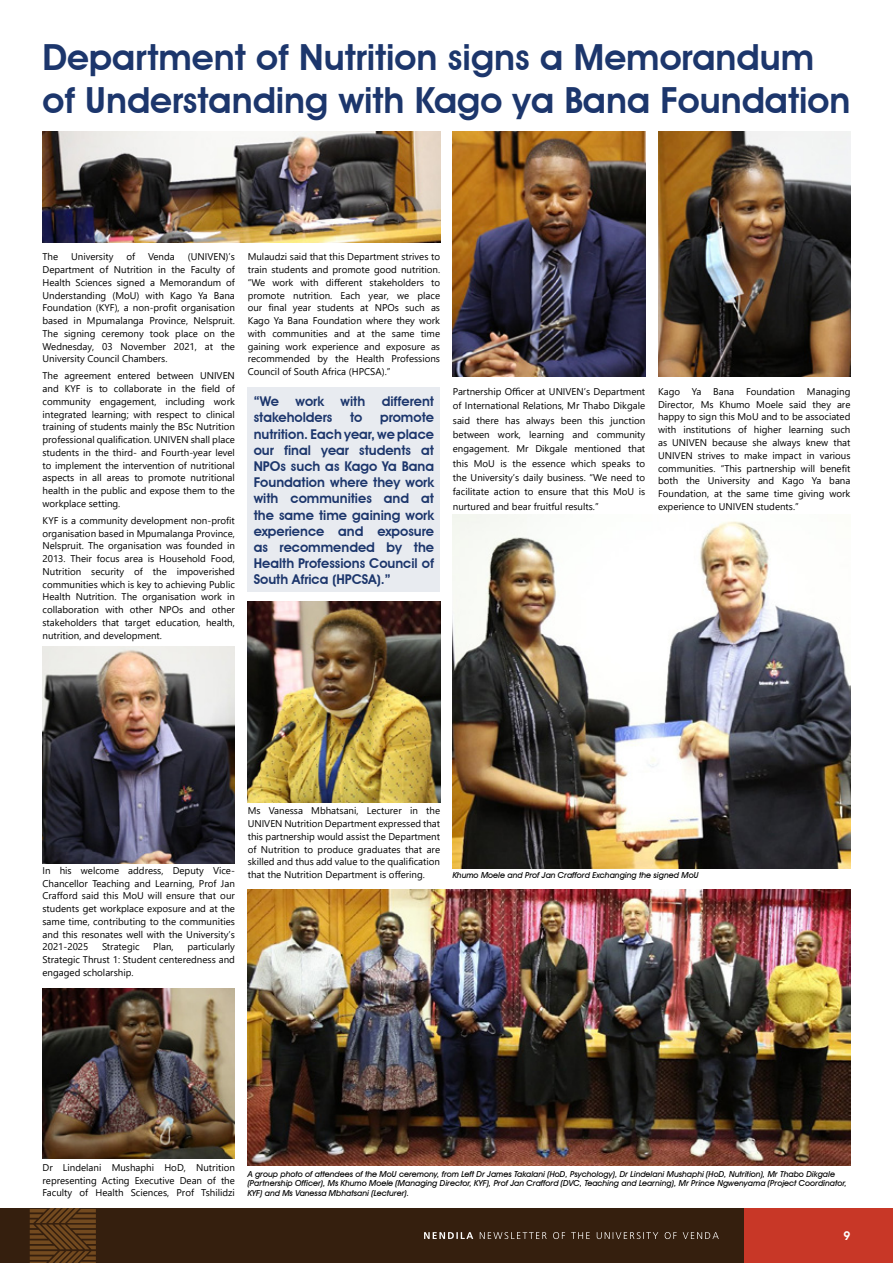
<style>
.page{position:relative;width:893px;height:1263px;background:#fff}
.page>*{position:absolute;margin:0;border:0;box-sizing:border-box;transform-origin:0 0}
.t1{font:600 36px/43.2px "Avant Garde IT Cby BT";color:#1c366c}
.t2{font:600 13.5px/16.2px "Avant Garde IT Cby BT";color:#1c366c}
.t3{font:600 12px "Avant Garde IT Cby BT";color:#fff}
.t4{font:9.75px/12.8px "Segoe UI";color:#000;text-align:justify}
.t5{font:italic 500 8.25px/9.9px "Avant Garde IT Cby BT";color:#000}
</style>
<div class="page">
<div style="left:732px;top:1208px;width:161px;height:55px;background:#c83727"></div>
<div style="left:0;top:1208px;width:743px;height:55px;background:#351f0e"></div>
<svg style="left:424px;top:1232px;width:49px;height:7px"></svg>
<svg style="left:480px;top:1232px;width:239px;height:7px"></svg>
<svg style="left:30px;top:1208px;width:66px;height:55px"></svg>
<img style="left:43px;top:132px;width:397px;height:111px">
<img style="left:43px;top:646px;width:192px;height:218px">
<img style="left:43px;top:988px;width:192px;height:170px">
<img style="left:248px;top:602px;width:192px;height:201px">
<img style="left:658px;top:132px;width:192px;height:245px">
<img style="left:453px;top:132px;width:192px;height:245px">
<img style="left:453px;top:515px;width:397px;height:353px">
<img style="left:248px;top:890px;width:602px;height:276px">
<div style="left:248px;top:388px;width:192px;height:204px;background:#e8ebf0"></div>
<h1 class="t1" style="left:43px;top:35px;width:809px">Department of Nutrition signs a Memorandum of Understanding with Kago ya Bana Foundation</h1>
<p class="t4" style="left:43px;top:250px;width:17px">The</p>
<p class="t4" style="left:71px;top:250px;width:44px">University</p>
<p class="t4" style="left:126px;top:250px;width:10px">of</p>
<p class="t4" style="left:148px;top:250px;width:28px">Venda</p>
<p class="t4" style="left:43px;top:250px;width:194px;text-indent:145px">(UNIVEN)’s Department of Nutrition in the Faculty of Health Sciences signed a Memorandum of Understanding (MoU) with Kago Ya Bana Foundation (KYF), a non-profit organisation based in Mpumalanga Province, Nelspruit.<br>The signing ceremony took place on the Wednesday, 03 November 2021, at the University Council Chambers.</p>
<p class="t4" style="left:43px;top:369px;width:194px">The agreement entered between UNIVEN and KYF is to collaborate in the field of community engagement, including work integrated learning; with respect to clinical training of students mainly the BSc Nutrition professional qualification. UNIVEN shall place students in the third- and Fourth-year level to implement the intervention of nutritional aspects in all areas to promote nutritional health in the public and expose them to the workplace setting.</p>
<p class="t4" style="left:43px;top:514px;width:194px">KYF is a community development non-profit organisation based in Mpumalanga Province, Nelspruit. The organisation was founded in 2013. Their focus area is Household Food, Nutrition security of the impoverished communities which is key to achieving Public Health Nutrition. The organisation work in collaboration with other NPOs and other stakeholders that target education, health, nutrition, and development.</p>
<p class="t4" style="left:248px;top:250px;width:194px">Mulaudzi said that this Department strives to train students and promote good nutrition. “We work with different stakeholders to promote nutrition. Each year, we place our final year students at NPOs such as Kago Ya Bana Foundation where they work with communities and at the same time gaining work experience and exposure as recommended by the Health Professions Council of South Africa (HPCSA).”</p>
<h2 class="t2" style="left:254px;top:393px;width:182px">“We work with different stakeholders</h2>
<p class="t2" style="left:254px;top:409px;width:182px;text-align:justify;text-indent:126px">promote nutrition. Each year, we place our final year students at NPOs such as Kago Ya Bana Foundation where they work with communities and at the same time gaining work experience and exposure as recommended by the Health Professions Council of South Africa (HPCSA).”</p>
<h2 class="t2" style="left:350px;top:409px;width:14px">to</h2>
<p class="t4" style="left:453px;top:384px;width:194px;line-height:14.4px">Partnership Officer at UNIVEN’s Department of International Relations, Mr Thabo Dikgale said there has always been this junction between work, learning and community engagement. Mr Dikgale mentioned that this MoU is the essence which speaks to the University’s daily business. “We need to facilitate action to ensure that this MoU is nurtured and bear fruitful results.”</p>
<p class="t4" style="left:658px;top:385px;width:194px">Kago Ya Bana Foundation Managing Director, Ms Khumo Moele said they are happy to sign this MoU and to be associated with institutions of higher learning such as UNIVEN because she always knew that UNIVEN strives to make impact in various communities. “This partnership will benefit both the University and Kago Ya bana Foundation, at the same time giving work experience to UNIVEN students.”</p>
<p class="t4" style="left:43px;top:864px;width:194px">In his welcome address, Deputy Vice-Chancellor Teaching and Learning, Prof Jan Crafford said this MoU will ensure that our students get workplace exposure and at the same time, contributing to the communities and this resonates well with the University’s 2021-2025</p>
<p class="t4" style="left:43px;top:940px;width:194px;text-indent:145px">particularly Strategic Thrust 1: Student centeredness and engaged scholarship.</p>
<p class="t4" style="left:102px;top:940px;width:39px">Strategic</p>
<p class="t4" style="left:153px;top:940px;width:22px">Plan,</p>
<p class="t4" style="left:248px;top:804px;width:194px">Ms Vanessa Mbhatsani, Lecturer in the UNIVEN Nutrition Department expressed that this partnership would assist the Department of Nutrition to produce graduates that are skilled and thus add value to the qualification that the Nutrition Department is offering.</p>
<p class="t5" style="left:453px;top:870px;width:247px">Khumo Moele and Prof Jan Crafford Exchanging the signed MoU</p>
<p class="t4" style="left:43px;top:1161px;width:194px">Dr Lindelani Mushaphi HoD, Nutrition representing Acting Executive Dean of the Faculty of Health Sciences, Prof Tshilidzi</p>
<p class="t5" style="left:248px;top:1168px;width:601px">A group photo of attendees of the MoU ceremony, from Left Dr James Takalani (HoD, Psychology), Dr Lindelani Mushaphi (HoD, Nutrition), Mr Thabo Dikgale (Partnership Officer), Ms Khumo Moele (Managing Director, KYF), Prof Jan Crafford (DVC, Teaching and Learning), Mr Prince Ngwenyama (Project Coordinator,<br>KYF) and Ms Vanessa Mbhatsani (Lecturer).</p>
<p class="t3" style="left:844px;top:1228px;width:8px">9</p>
</div>
